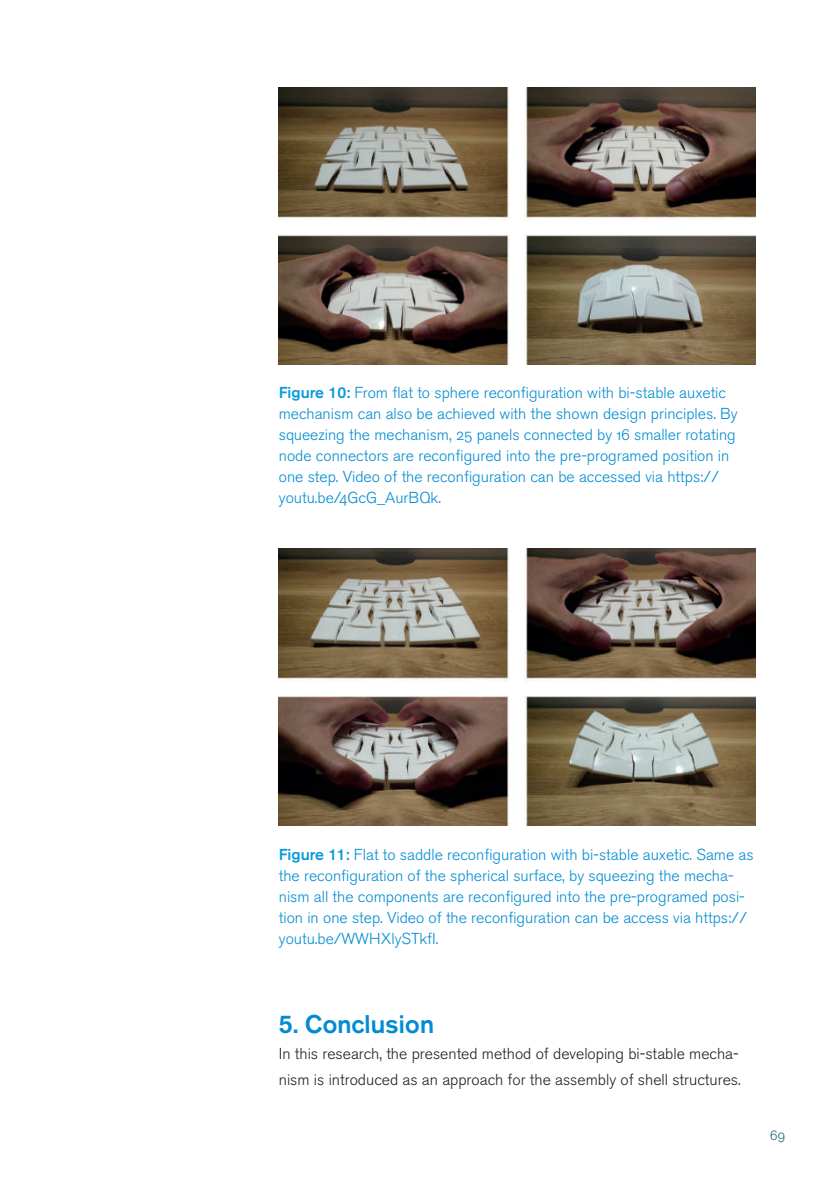
<style>
.page{position:relative;width:839px;height:1186px;background:#fff}
.page>*{position:absolute;margin:0;border:0;box-sizing:border-box;transform-origin:0 0}
.t1{font:500 25.38px "Akzidenz Grotesk BE";color:#008cd2}
.t2{font:15.75px/21px "Akzidenz Grotesk BE Light Os F";color:#008cd2}
.t3{font:15.75px/26.2px "Akzidenz Grotesk BE Light Os F";color:#231f20}
.t4{font:14px "Akzidenz Grotesk BE Light Os F";color:#2b6771}
.s1{font-family:"Akzidenz Grotesk BE";font-weight:500;color:#0a9bd9}
</style>
<div class="page">
<img style="left:279px;top:88px;width:476px;height:276px">
<img style="left:279px;top:549px;width:476px;height:276px">
<p class="t2" style="left:279px;top:382px;width:460px"><span class="s1">Figure 10:</span> From flat to sphere reconfiguration with bi-stable auxetic mechanism can also be achieved with the shown design principles. By squeezing the mechanism, 25 panels connected by 16 smaller rotating node connectors are reconfigured into the pre-programed position in one step. Video of the reconfiguration can be accessed via https:// youtu.be/4GcG_AurBQk.</p>
<p class="t2" style="left:279px;top:844px;width:476px"><span class="s1">Figure 11:</span> Flat to saddle reconfiguration with bi-stable auxetic. Same as the reconfiguration of the spherical surface, by squeezing the mecha&shy;nism all the components are reconfigured into the pre-programed posi&shy;tion in one step. Video of the reconfiguration can be access via https:// youtu.be/WWHXlySTkfI.</p>
<h1 class="t1" style="left:279px;top:1008px;width:157px">5. Conclusion</h1>
<p class="t3" style="left:279px;top:1041px;width:463px">In this research, the presented method of developing bi-stable mecha&shy;nism is introduced as an approach for the assembly of shell structures.</p>
<p class="t4" style="left:770px;top:1127px;width:16px">69</p>
</div>
